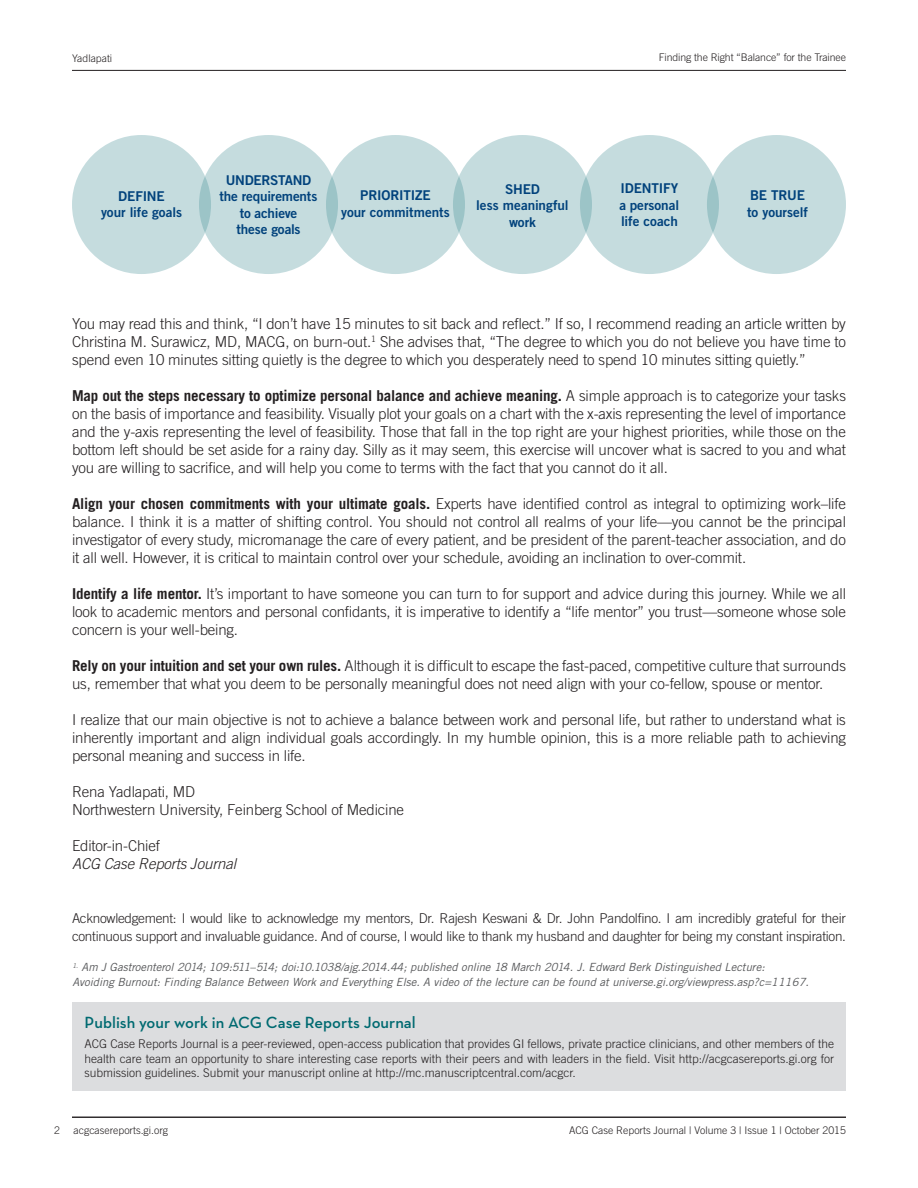
<style>
.page{position:relative;width:918px;height:1188px;background:#fff}
.page>*{position:absolute;margin:0;border:0;box-sizing:border-box;transform-origin:0 0}
.t1{font:600 16.5px "Neutraface Text";color:#006a71}
.CRJ_Paragraph_Style{font:300 15px/18px "Trade Gothic LT Std";letter-spacing:-.01em;color:#231f20;text-align:justify}
.CRJ_Paragraph_Style-2{font:italic 300 15px "Trade Gothic LT Std";letter-spacing:-.01em;color:#231f20}
.CRJ_Paragraph_Style-3{font:300 13.5px/18px "Trade Gothic LT Std";letter-spacing:-.02em;color:#231f20}
.t2{font:13.5px/16.2px "Trade Gothic LT Std Bd 2";letter-spacing:-.01em;color:#01427c;text-align:center}
.t3{font:300 12px/14.4px "Trade Gothic LT Std";color:#231f20;text-align:justify}
.Article_Text{font:italic 11.25px/15px "Trade Gothic LT Std";color:#57585a}
.t4{font:300 10.5px "Trade Gothic LT Std";color:#231f20}
.s1{font-weight:700}
</style>
<div class="page">
<div style="left:73px;top:1002px;width:773px;height:89px;background:#dcdddf"></div>
<hr style="left:72px;top:70px;width:774px;height:1px;background:#231f20">
<hr style="left:72px;top:1117px;width:774px;height:1px;background:#231f20">
<div style="left:72px;top:135px;width:139px;height:139px;background:#c5dcde;border-radius:50%"></div>
<div style="left:199px;top:135px;width:139px;height:139px;background:#c5dcde;border-radius:50%"></div>
<div style="left:326px;top:135px;width:139px;height:139px;background:#c5dcde;border-radius:50%"></div>
<div style="left:453px;top:135px;width:139px;height:139px;background:#c5dcde;border-radius:50%"></div>
<div style="left:580px;top:135px;width:139px;height:139px;background:#c5dcde;border-radius:50%"></div>
<div style="left:707px;top:135px;width:139px;height:139px;background:#c5dcde;border-radius:50%"></div>
<p class="t4" style="left:72px;top:52px;width:42px">Yadlapati</p>
<p class="t4" style="left:659px;top:51px;width:189px">Finding the Right “Balance” for the Trainee</p>
<p class="t2" style="left:101px;top:188px;width:82px">DEFINE<br>your life goals</p>
<p class="t2" style="left:226px;top:172px;width:87px">UNDERSTAND</p>
<p class="t2" style="left:220px;top:188px;width:99px">the requirements to achieve</p>
<p class="t2" style="left:236px;top:221px;width:66px">these goals</p>
<p class="t2" style="left:341px;top:187px;width:110px">PRIORITIZE<br>your commitments</p>
<p class="t2" style="left:476px;top:181px;width:94px">SHED<br>less meaningful work</p>
<p class="t2" style="left:620px;top:180px;width:61px;text-align:justify">IDENTIFY a personal life coach</p>
<p class="t2" style="left:747px;top:187px;width:62px;text-align:left">BE TRUE to yourself</p>
<p class="CRJ_Paragraph_Style" style="left:72px;top:315px;width:776px">You may read this and think, “I don’t have 15 minutes to sit back and reflect.” If so, I recommend reading an article written by Christina M. Surawicz, MD, MACG, on burn-out.<sup>1</sup> She advises that, “The degree to which you do not believe you have time to spend even 10 minutes sitting quietly is the degree to which you desperately need to spend 10 minutes sitting quietly.”</p>
<p class="CRJ_Paragraph_Style" style="left:72px;top:387px;width:776px"><span class="s1">Map out the steps necessary to optimize personal balance and achieve meaning.</span> A simple approach is to categorize your tasks on the basis of importance and feasibility. Visually plot your goals on a chart with the x-axis representing the level of importance and the y-axis representing the level of feasibility. Those that fall in the top right are your highest priorities, while those on the bottom left should be set aside for a rainy day. Silly as it may seem, this exercise will uncover what is sacred to you and what you are willing to sacrifice, and will help you come to terms with the fact that you cannot do it all.</p>
<p class="CRJ_Paragraph_Style" style="left:72px;top:495px;width:775px"><span class="s1">Align your chosen commitments with your ultimate goals.</span> Experts have identified control as integral to optimizing work–life balance. I think it is a matter of shifting control. You should not control all realms of your life—you cannot be the principal investigator of every study, micromanage the care of every patient, and be president of the parent-teacher association, and do it all well. However, it is critical to maintain control over your schedule, avoiding an inclination to over-commit.</p>
<p class="CRJ_Paragraph_Style" style="left:72px;top:585px;width:776px"><span class="s1">Identify a life mentor.</span> It’s important to have someone you can turn to for support and advice during this journey. While we all look to academic mentors and personal confidants, it is imperative to identify a “life mentor” you trust—someone whose sole concern is your well-being.</p>
<p class="CRJ_Paragraph_Style" style="left:72px;top:657px;width:776px"><span class="s1">Rely on your intuition and set your own rules.</span> Although it is difficult to escape the fast-paced, competitive culture that surrounds us, remember that what you deem to be personally meaningful does not need align with your co-fellow, spouse or mentor.</p>
<p class="CRJ_Paragraph_Style" style="left:72px;top:711px;width:776px">I realize that our main objective is not to achieve a balance between work and personal life, but rather to understand what is inherently important and align individual goals accordingly. In my humble opinion, this is a more reliable path to achieving personal meaning and success in life.</p>
<p class="CRJ_Paragraph_Style" style="left:72px;top:783px;width:125px">Rena Yadlapati, MD</p>
<p class="CRJ_Paragraph_Style" style="left:72px;top:801px;width:334px">Northwestern University, Feinberg School of Medicine</p>
<p class="CRJ_Paragraph_Style" style="left:72px;top:837px;width:89px">Editor-in-Chief</p>
<p class="CRJ_Paragraph_Style-2" style="left:72px;top:855px;width:166px">ACG Case Reports Journal</p>
<p class="CRJ_Paragraph_Style-3" style="left:72px;top:909px;width:776px">Acknowledgement: I would like to acknowledge my mentors, Dr. Rajesh Keswani &amp; Dr. John Pandolfino. I am incredibly grateful for their continuous support and invaluable guidance. And of course, I would like to thank my husband and daughter for being my constant inspiration.</p>
<p class="Article_Text" style="left:72px;top:960px;width:738px"><sup>1.</sup> Am J Gastroenterol 2014; 109:511–514; doi:10.1038/ajg.2014.44; published online 18 March 2014. J. Edward Berk Distinguished Lecture:<br>Avoiding Burnout: Finding Balance Between Work and Everything Else. A video of the lecture can be found at universe.gi.org/viewpress.asp?c=11167.</p>
<p class="t1" style="left:85px;top:1012px;width:333px">Publish your work in ACG Case Reports Journal</p>
<p class="t3" style="left:85px;top:1037px;width:751px">ACG Case Reports Journal is a peer-reviewed, open-access publication that provides GI fellows, private practice clinicians, and other members of the health care team an opportunity to share interesting case reports with their peers and with leaders in the field. Visit http://acgcasereports.gi.org for submission guidelines. Submit your manuscript online at http://mc.manuscriptcentral.com/acgcr.</p>
<p class="t4" style="left:54px;top:1124px;width:7px">2</p>
<p class="t4" style="left:569px;top:1124px;width:278px">ACG Case Reports Journal | Volume 3 | Issue 1 | October 2015</p>
<p class="t4" style="left:74px;top:1124px;width:96px">acgcasereports.gi.org</p>
</div>
